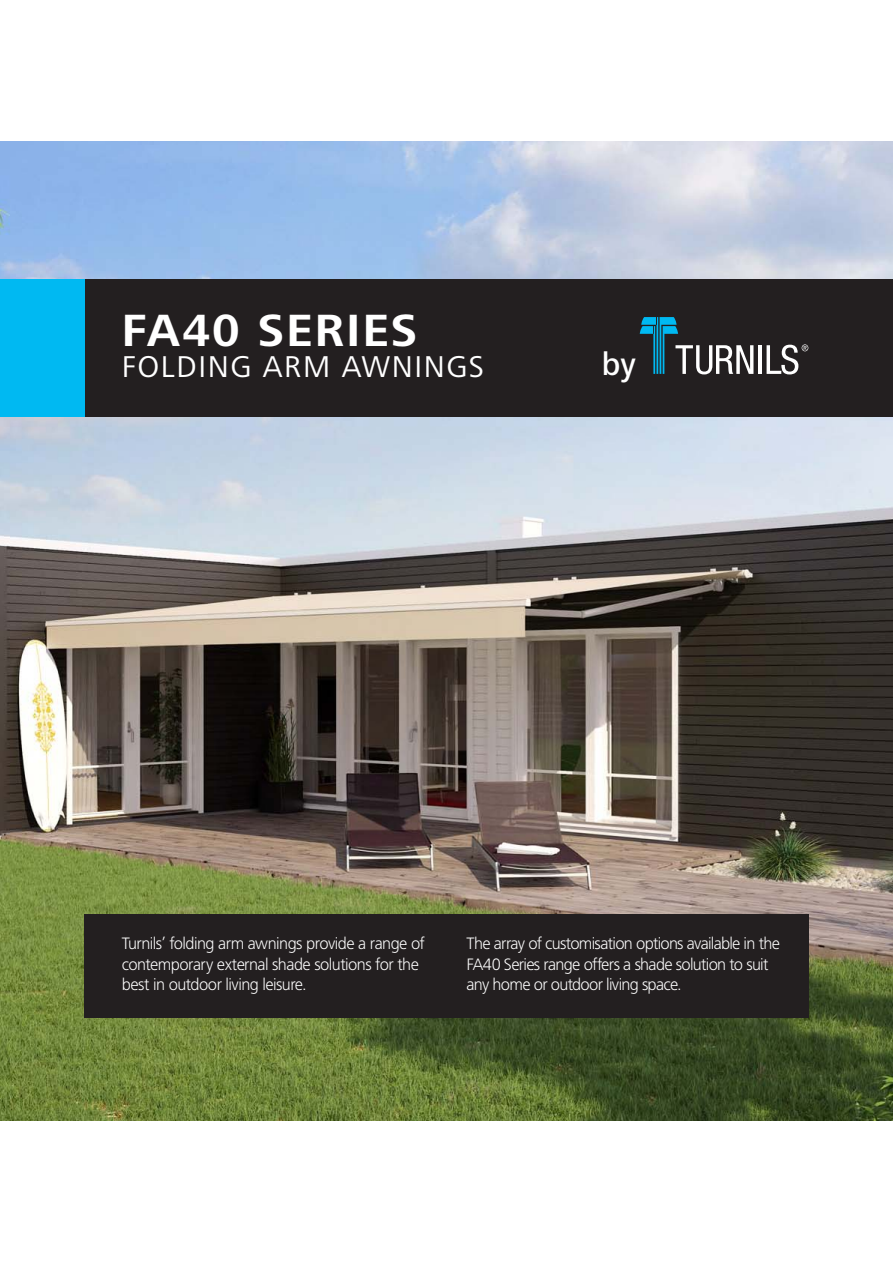
<style>
.page{position:relative;width:893px;height:1263px;background:#fff}
.page>*{position:absolute;margin:0;border:0;box-sizing:border-box;transform-origin:0 0}
.t1{font:700 46.8px "Frutiger Next LT";letter-spacing:.05em;color:#fff}
.t2{font:500 32.85px "Frutiger Next LT";color:#fff}
.t3{font:31.2px "Frutiger Next LT";letter-spacing:.05em;color:#fff}
.t4{font:300 17.1px/20.5px "Frutiger Next LT";letter-spacing:-.04em;color:#fff}
</style>
<div class="page">
<img style="left:0;top:142px;width:893px;height:979px">
<div style="left:13px;top:279px;width:880px;height:137px;background:#231f20"></div>
<div style="left:84px;top:914px;width:724px;height:104px;background:#231f20"></div>
<div style="left:0;top:279px;width:84px;height:137px;background:#00b9f2"></div>
<svg style="left:640px;top:317px;width:113px;height:57px"></svg>
<hr style="left:758px;top:345px;width:4px;height:29px;background:#fff">
<svg style="left:766px;top:344px;width:42px;height:30px"></svg>
<h1 class="t1" style="left:122px;top:314px;width:297px">FA40 SERIES</h1>
<h3 class="t3" style="left:122px;top:357px;width:364px">FOLDING ARM AWNINGS</h3>
<h2 class="t2" style="left:602px;top:353px;width:36px">by</h2>
<p class="t4" style="left:122px;top:935px;width:304px">Turnils’ folding arm awnings provide a range of contemporary external shade solutions for the best in outdoor living leisure.</p>
<p class="t4" style="left:467px;top:935px;width:315px">The array of customisation options available in the<br>FA40 Series range offers a shade solution to suit any home or outdoor living space.</p>
</div>
